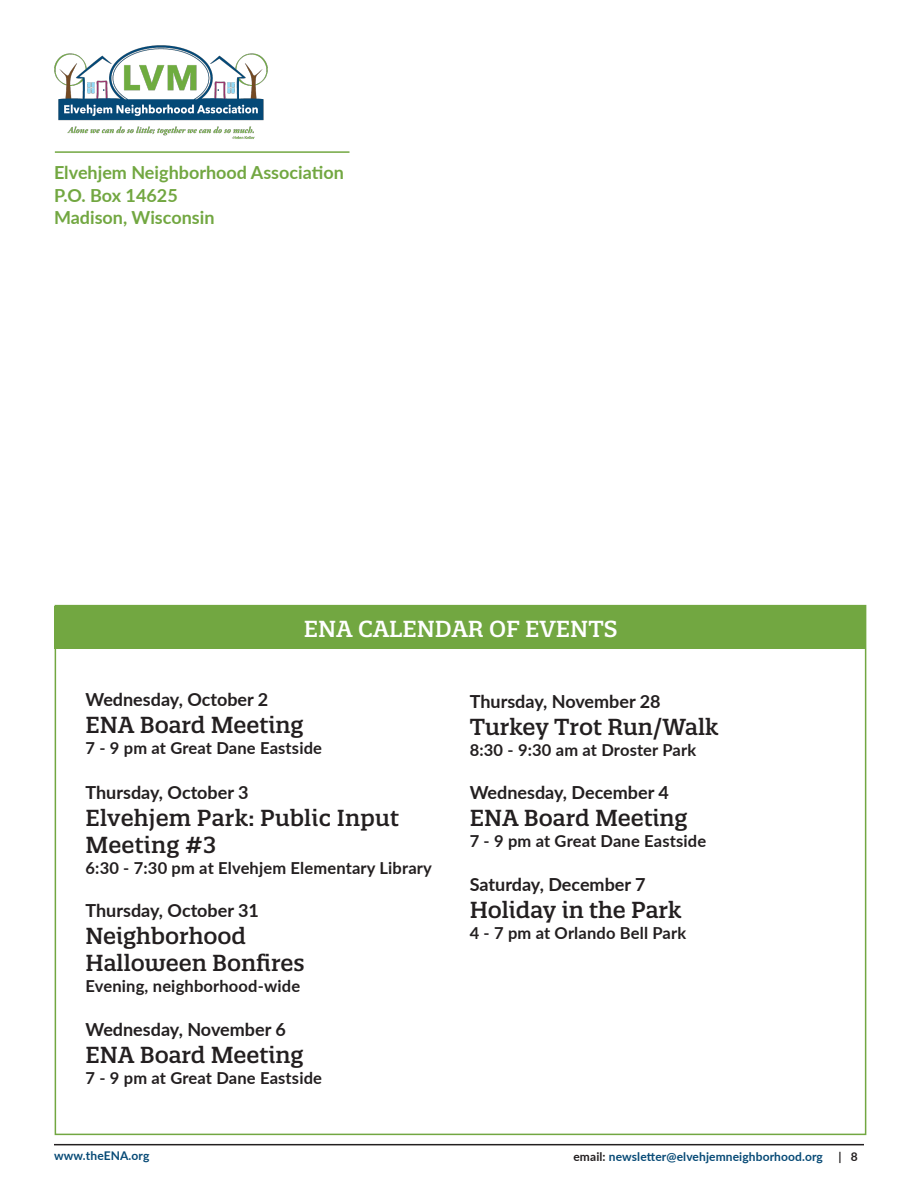
<style>
.page{position:relative;width:918px;height:1188px;background:#fff}
.page>*{position:absolute;margin:0;border:0;box-sizing:border-box;transform-origin:0 0}
.Sub_Headline{font:500 22.5px/27px "Quatro Slab";color:#231f20}
.Sub_Headline-2{font:500 22.5px "Quatro Slab";color:#fff}
.By_Line___Additional{font:700 18px "Lato";color:#231f20}
.By_Line___Additional-2{font:700 18px "Lato";color:#72a741}
.Body_Copy{font:700 16.5px "Lato";letter-spacing:.01em;color:#231f20}
.Sub_Headline-3{font:700 16.5px "Lato";letter-spacing:.01em;color:#231f20}
.t1{font:700 12px "Lato";letter-spacing:.01em;color:#074a76}
.t2{font:700 12px "Lato";color:#231f20}
.s1{color:#231f20}
</style>
<div class="page">
<hr style="left:54px;top:1144px;width:810px;height:1px;background:#231f20">
<div style="left:55px;top:606px;width:810px;height:43px;background:#72a741"></div>
<hr style="left:55px;top:151px;width:294px;height:2px;background:#72a741">
<img style="left:55px;top:46px;width:212px;height:93px">
<p class="By_Line___Additional-2" style="left:54px;top:160px;width:291px">Elvehjem Neighborhood Association</p>
<p class="By_Line___Additional-2" style="left:54px;top:182px;width:125px">P.O. Box 14625</p>
<p class="By_Line___Additional-2" style="left:54px;top:205px;width:162px">Madison, Wisconsin</p>
<p class="Sub_Headline-2" style="left:304px;top:615px;width:315px">ENA CALENDAR OF EVENTS</p>
<p class="By_Line___Additional" style="left:86px;top:686px;width:184px">Wednesday, October 2</p>
<p class="Sub_Headline" style="left:86px;top:711px;width:219px">ENA Board Meeting</p>
<p class="Body_Copy" style="left:86px;top:735px;width:238px">7 - 9 pm at Great Dane Eastside</p>
<p class="By_Line___Additional" style="left:86px;top:779px;width:165px">Thursday, October 3</p>
<p class="Sub_Headline" style="left:86px;top:804px;width:315px">Elvehjem Park: Public Input<br>Meeting #3</p>
<p class="Sub_Headline-3" style="left:86px;top:855px;width:348px">6:30 - 7:30 pm at Elvehjem Elementary Library</p>
<p class="By_Line___Additional" style="left:86px;top:897px;width:175px">Thursday, October 31</p>
<p class="Sub_Headline" style="left:86px;top:922px;width:162px">Neighborhood</p>
<p class="Sub_Headline" style="left:86px;top:949px;width:221px">Halloween Bonfires</p>
<p class="Body_Copy" style="left:86px;top:974px;width:216px">Evening, neighborhood-wide</p>
<p class="By_Line___Additional" style="left:86px;top:1016px;width:202px">Wednesday, November 6</p>
<p class="Sub_Headline" style="left:86px;top:1041px;width:219px">ENA Board Meeting</p>
<p class="Body_Copy" style="left:86px;top:1065px;width:238px">7 - 9 pm at Great Dane Eastside</p>
<p class="By_Line___Additional" style="left:470px;top:688px;width:193px">Thursday, November 28</p>
<p class="Sub_Headline" style="left:470px;top:713px;width:250px">Turkey Trot Run/Walk</p>
<p class="Body_Copy" style="left:470px;top:737px;width:228px">8:30 - 9:30 am at Droster Park</p>
<p class="By_Line___Additional" style="left:470px;top:779px;width:201px">Wednesday, December 4</p>
<p class="Sub_Headline" style="left:470px;top:804px;width:219px">ENA Board Meeting</p>
<p class="Body_Copy" style="left:470px;top:829px;width:238px">7 - 9 pm at Great Dane Eastside</p>
<p class="By_Line___Additional" style="left:470px;top:871px;width:177px">Saturday, December 7</p>
<p class="Sub_Headline" style="left:470px;top:896px;width:213px">Holiday in the Park</p>
<p class="Body_Copy" style="left:470px;top:920px;width:218px">4 - 7 pm at Orlando Bell Park</p>
<p class="t1" style="left:54px;top:1147px;width:97px">www.theENA.org</p>
<p class="t1" style="left:573px;top:1147px;width:251px"><span class="s1">email:</span> newsletter@elvehjemneighborhood.org</p>
<p class="t2" style="left:838px;top:1147px;width:21px">| 8</p>
</div>
